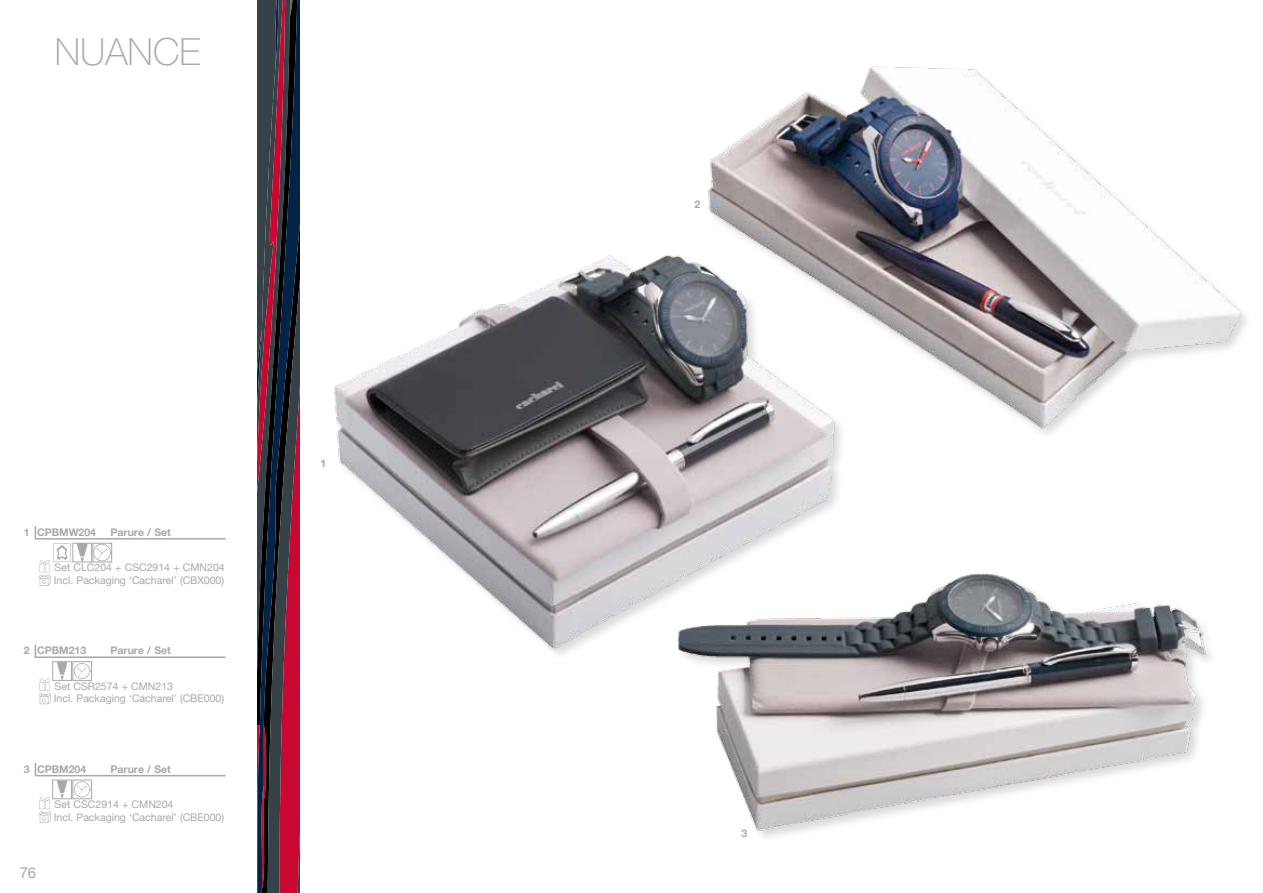
<style>
.page{position:relative;width:1263px;height:893px;background:#fff}
.page>*{position:absolute;margin:0;border:0;box-sizing:border-box;transform-origin:0 0}
.t1{font:100 37.5px "Helvetica Neue LT Pro";color:#a7a8aa}
.t2{font:15px "Helvetica Neue";color:#a7a8aa}
.t3{font:10.5px/12.9px "Helvetica Neue";color:#a7a8aa}
.t4{font:700 10.5px "Helvetica Neue";color:#a7a8aa}
</style>
<div class="page">
<svg style="left:257px;top:0;width:43px;height:893px;background:#492839"></svg>
<img style="left:716px;top:573px;width:495px;height:265px">
<img style="left:708px;top:66px;width:538px;height:368px">
<img style="left:293px;top:209px;width:561px;height:473px">
<hr style="left:36px;top:538px;width:189px;height:2px;background:#a7a8aa">
<div style="left:73px;top:543px;width:19px;height:19px;border:1px solid #a7a8aa"></div>
<svg style="left:35px;top:526px;width:36px;height:60px"></svg>
<svg style="left:77px;top:543px;width:33px;height:19px"></svg>
<div style="left:93px;top:543px;width:19px;height:19px;border:1px solid #a7a8aa"></div>
<svg style="left:35px;top:763px;width:1px;height:13px"></svg>
<hr style="left:36px;top:775px;width:189px;height:1px;background:#a7a8aa">
<svg style="left:38px;top:797px;width:13px;height:26px"></svg>
<svg style="left:75px;top:782px;width:15px;height:15px"></svg>
<div style="left:73px;top:780px;width:19px;height:19px;border:1px solid #a7a8aa"></div>
<svg style="left:57px;top:782px;width:10px;height:15px"></svg>
<div style="left:53px;top:780px;width:19px;height:19px;border:1px solid #a7a8aa"></div>
<svg style="left:35px;top:645px;width:1px;height:13px"></svg>
<hr style="left:36px;top:656px;width:189px;height:2px;background:#a7a8aa">
<svg style="left:38px;top:678px;width:13px;height:26px"></svg>
<svg style="left:75px;top:663px;width:15px;height:16px"></svg>
<div style="left:73px;top:661px;width:19px;height:20px;border:1px solid #a7a8aa"></div>
<svg style="left:57px;top:663px;width:10px;height:15px"></svg>
<div style="left:53px;top:661px;width:19px;height:19px;border:1px solid #a7a8aa"></div>
<h1 class="t1" style="left:55px;top:30px;width:147px">NUANCE</h1>
<p class="t4" style="left:24px;top:524px;width:7px">1</p>
<p class="t4" style="left:37px;top:524px;width:61px">CPBMW204</p>
<p class="t4" style="left:111px;top:524px;width:62px">Parure / Set</p>
<p class="t3" style="left:54px;top:562px;width:172px">Set CLC204 + CSC2914 + CMN204<br>Incl. Packaging ‘Cacharel’ (CBX000)</p>
<p class="t4" style="left:37px;top:642px;width:51px">CPBM213</p>
<p class="t4" style="left:111px;top:642px;width:62px">Parure / Set</p>
<p class="t3" style="left:54px;top:680px;width:172px">Set CSR2574 + CMN213<br>Incl. Packaging ‘Cacharel’ (CBE000)</p>
<p class="t4" style="left:24px;top:642px;width:7px">2</p>
<p class="t4" style="left:37px;top:761px;width:51px">CPBM204</p>
<p class="t4" style="left:111px;top:761px;width:62px">Parure / Set</p>
<p class="t3" style="left:54px;top:798px;width:172px">Set CSC2914 + CMN204<br>Incl. Packaging ‘Cacharel’ (CBE000)</p>
<p class="t4" style="left:24px;top:761px;width:7px">3</p>
<h2 class="t2" style="left:20px;top:862px;width:18px">76</h2>
<p class="t4" style="left:320px;top:455px;width:7px">1</p>
<p class="t4" style="left:695px;top:196px;width:7px">2</p>
<p class="t4" style="left:741px;top:825px;width:7px">3</p>
</div>
